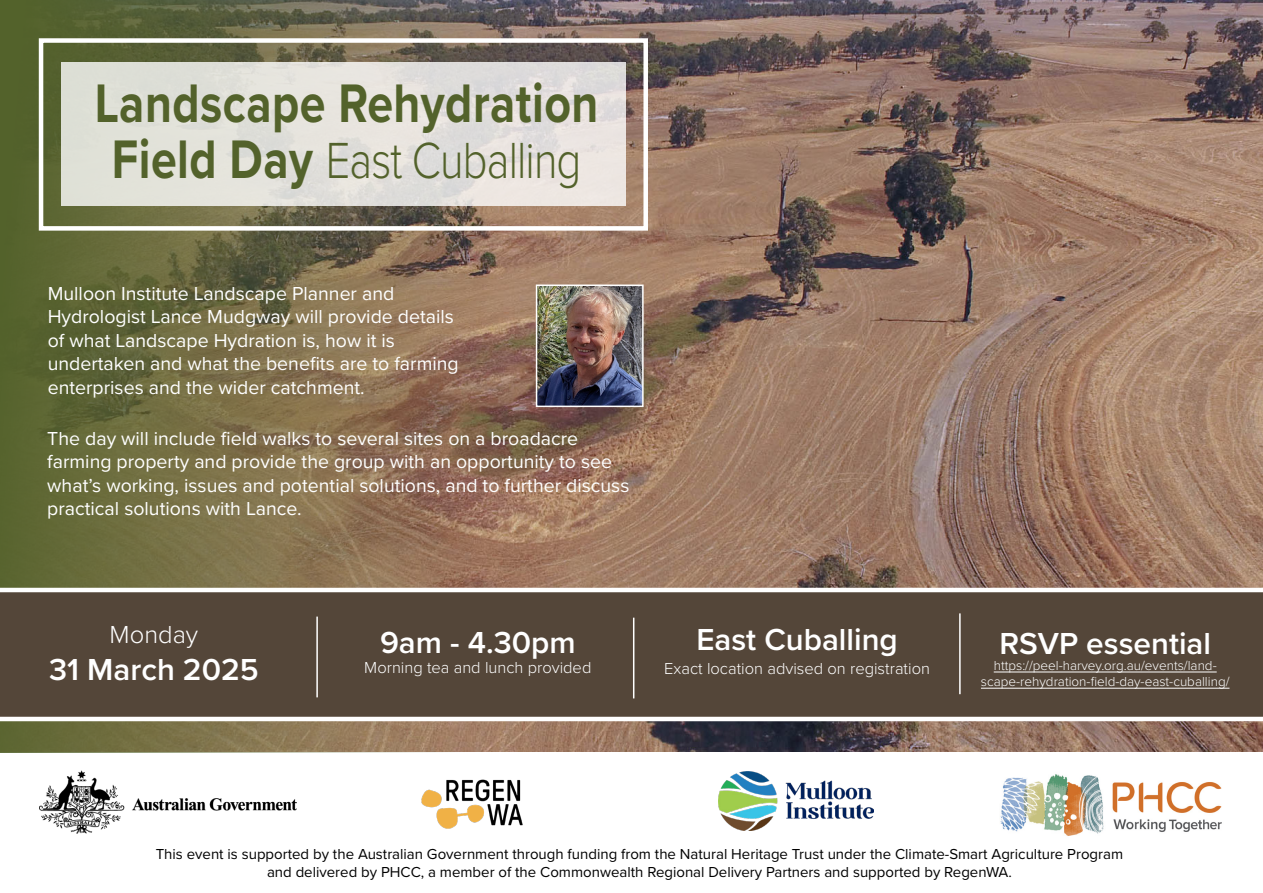
<style>
.page{position:relative;width:1263px;height:893px;background:#fff}
.page>*{position:absolute;margin:0;border:0;box-sizing:border-box;transform-origin:0 0}
.t1{font:700 56.25px "Proxima Nova";letter-spacing:.01em;color:#53622b;scale:.83 1}
.t2{font:300 52.65px "Proxima Nova";letter-spacing:-.02em;color:#53622b;scale:.83 1}
.t3{font:600 31.5px "Proxima Nova";color:#fff}
.t4{font:300 25.5px "Proxima Nova";color:#fff}
.t5{font:19.5px/23.4px "Proxima Nova";color:#fff}
.t6{font:300 16.5px "Proxima Nova";color:#fff}
.t7{font:15px/18px "Proxima Nova";color:#000;text-align:center}
.t8{font:300 13.5px/16.2px "Proxima Nova";color:#fff;text-align:center}
.s1{font-weight:700;font-size:56.25px}
</style>
<div class="page">
<img style="left:604px;top:0;width:659px;height:752px">
<svg style="left:0;top:0;width:604px;height:753px;background:#7a6d4b"></svg>
<svg style="left:0;top:588px;width:1263px;height:133px;background:#5f5245"></svg>
<hr style="left:316px;top:617px;width:2px;height:80px;background:#fff">
<hr style="left:633px;top:618px;width:1px;height:80px;background:#fff">
<div style="left:61px;top:63px;width:565px;height:143px;background:#e2e1db"></div>
<div style="left:39px;top:38px;width:609px;height:193px;border:4px solid #fff"></div>
<img style="left:718px;top:771px;width:156px;height:59px">
<img style="left:1000px;top:774px;width:222px;height:62px">
<hr style="left:959px;top:613px;width:2px;height:81px;background:#fff">
<hr style="left:994px;top:672px;width:223px;height:1px;background:#fff">
<hr style="left:981px;top:688px;width:248px;height:1px;background:#fff">
<img style="left:539px;top:287px;width:102px;height:117px">
<div style="left:536px;top:284px;width:108px;height:123px;border:2px solid #fff"></div>
<img style="left:421px;top:779px;width:102px;height:50px">
<img style="left:40px;top:771px;width:257px;height:63px">
<h1 class="t1" style="left:95px;top:61px;width:608px">Landscape Rehydration</h1>
<h2 class="t2" style="left:112px;top:121px;width:567px"><span class="s1">Field Day</span> East Cuballing</h2>
<p class="t5" style="left:48px;top:281px;width:412px">Mulloon Institute Landscape Planner and Hydrologist Lance Mudgway will provide details of what Landscape Hydration is, how it is undertaken and what the benefits are to farming enterprises and the wider catchment.</p>
<p class="t5" style="left:47px;top:426px;width:584px">The day will include field walks to several sites on a broadacre farming property and provide the group with an opportunity to see what’s working, issues and potential solutions, and to further discuss practical solutions with Lance.</p>
<h3 class="t4" style="left:110px;top:615px;width:90px">Monday</h3>
<h3 class="t3" style="left:49px;top:646px;width:211px">31 March 2025</h3>
<h3 class="t3" style="left:380px;top:619px;width:197px">9am - 4.30pm</h3>
<p class="t6" style="left:364px;top:655px;width:229px">Morning tea and lunch provided</p>
<h3 class="t3" style="left:696px;top:616px;width:203px">East Cuballing</h3>
<p class="t6" style="left:664px;top:657px;width:267px">Exact location advised on registration</p>
<h3 class="t3" style="left:999px;top:620px;width:213px">RSVP essential</h3>
<p class="t8" style="left:981px;top:656px;width:250px">https://peel-harvey.org.au/events/land&shy;scape-rehydration-field-day-east-cuballing/</p>
<p class="t7" style="left:156px;top:844px;width:969px">This event is supported by the Australian Government through funding from the Natural Heritage Trust under the Climate-Smart Agriculture Program and delivered by PHCC, a member of the Commonwealth Regional Delivery Partners and supported by RegenWA.</p>
</div>
